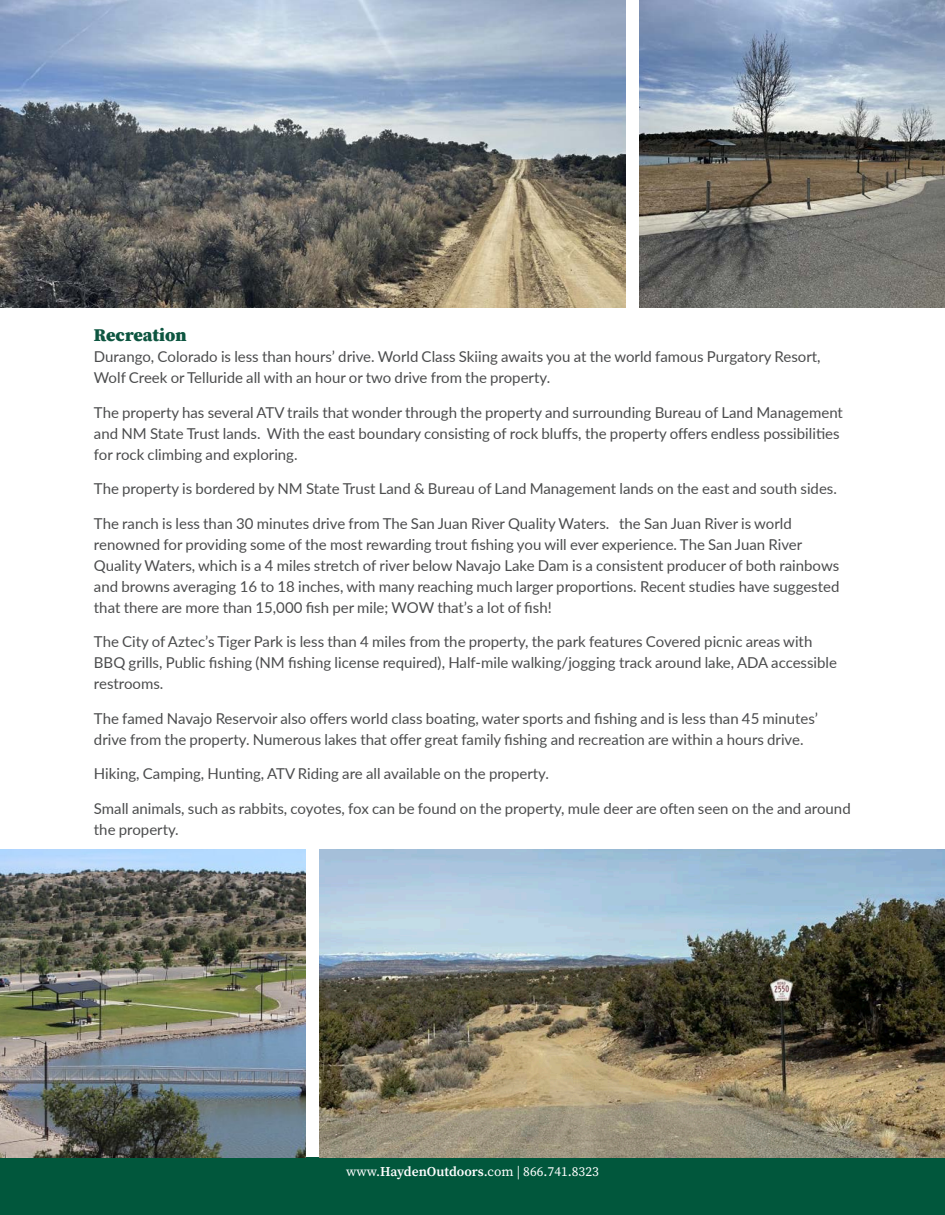
<style>
.page{position:relative;width:945px;height:1215px;background:#fff}
.page>*{position:absolute;margin:0;border:0;box-sizing:border-box;transform-origin:0 0}
.t1{font:900 18px "Source Serif Pro";color:#0d5540}
.Description_Paragraph{font:15px/21px "Lato";color:#4b4c4d}
.t2{font:13.5px "Source Serif Pro";color:#fff}
.s1{font-weight:600}
</style>
<div class="page">
<div style="left:0;top:1158px;width:945px;height:57px;background:#01573c"></div>
<img style="left:639px;top:0;width:306px;height:308px">
<img style="left:0;top:0;width:626px;height:308px">
<img style="left:320px;top:850px;width:625px;height:308px">
<img style="left:0;top:850px;width:306px;height:308px">
<p class="t1" style="left:94px;top:323px;width:94px">Recreation</p>
<p class="Description_Paragraph" style="left:94px;top:346px;width:728px">Durango, Colorado is less than hours’ drive. World Class Skiing awaits you at the world famous Purgatory Resort,<br>Wolf Creek or Telluride all with an hour or two drive from the property.</p>
<p class="Description_Paragraph" style="left:94px;top:401px;width:751px">The property has several ATV trails that wonder through the property and surrounding Bureau of Land Management and NM State Trust lands. With the east boundary consisting of rock bluffs, the property offers endless possibilities for rock climbing and exploring.</p>
<p class="Description_Paragraph" style="left:94px;top:478px;width:745px">The property is bordered by NM State Trust Land &amp; Bureau of Land Management lands on the east and south sides.</p>
<p class="Description_Paragraph" style="left:94px;top:512px;width:747px">The ranch is less than 30 minutes drive from The San Juan River Quality Waters. the San Juan River is world renowned for providing some of the most rewarding trout fishing you will ever experience. The San Juan River Quality Waters, which is a 4 miles stretch of river below Navajo Lake Dam is a consistent producer of both rainbows and browns averaging 16 to 18 inches, with many reaching much larger proportions. Recent studies have suggested that there are more than 15,000 fish per mile; WOW that’s a lot of fish!</p>
<p class="Description_Paragraph" style="left:94px;top:631px;width:745px">The City of Aztec’s Tiger Park is less than 4 miles from the property, the park features Covered picnic areas with<br>BBQ grills, Public fishing (NM fishing license required), Half-mile walking/jogging track around lake, ADA accessible restrooms.</p>
<p class="Description_Paragraph" style="left:94px;top:707px;width:726px">The famed Navajo Reservoir also offers world class boating, water sports and fishing and is less than 45 minutes’ drive from the property. Numerous lakes that offer great family fishing and recreation are within a hours drive.</p>
<p class="Description_Paragraph" style="left:94px;top:763px;width:457px">Hiking, Camping, Hunting, ATV Riding are all available on the property.</p>
<p class="Description_Paragraph" style="left:94px;top:797px;width:758px">Small animals, such as rabbits, coyotes, fox can be found on the property, mule deer are often seen on the and around the property.</p>
<p class="t2" style="left:346px;top:1163px;width:254px">www.<span class="s1">HaydenOutdoors</span>.com | 866.741.8323</p>
</div>
